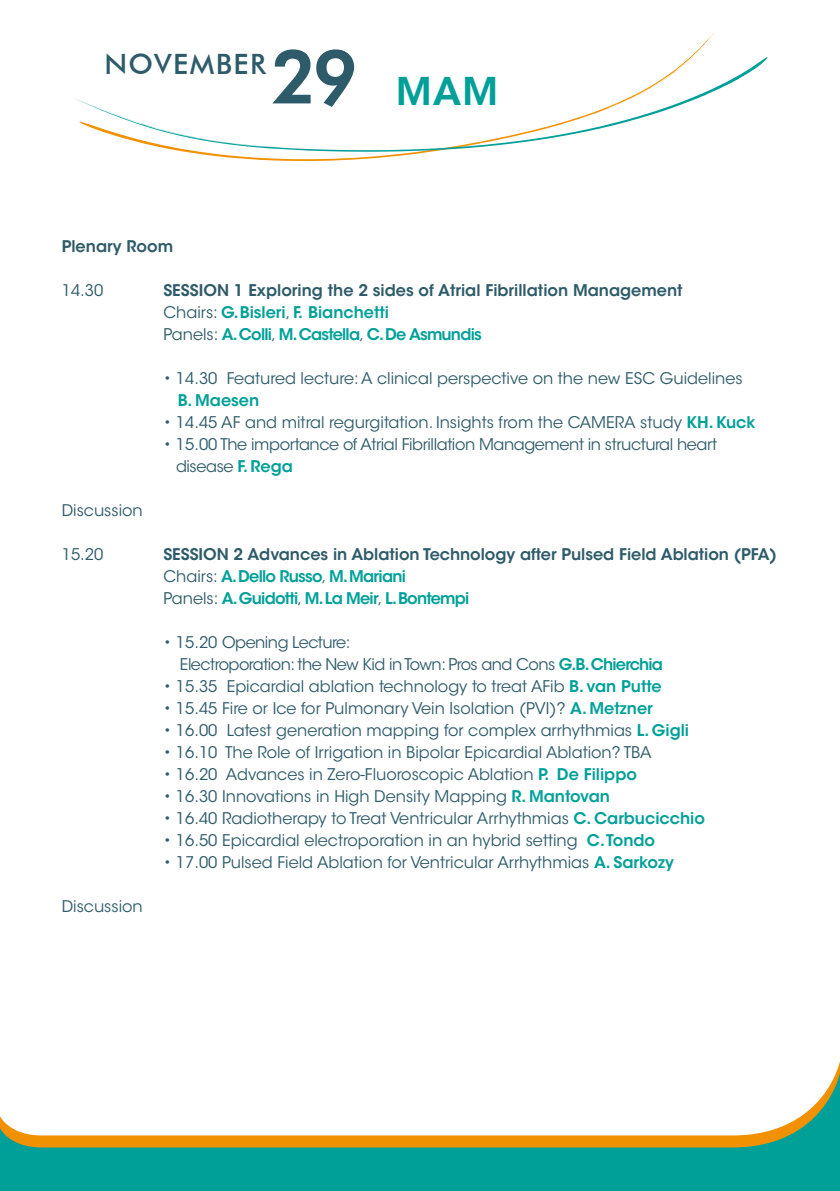
<style>
.page{position:relative;width:840px;height:1191px;background:#fff}
.page>*{position:absolute;margin:0;border:0;box-sizing:border-box;transform-origin:0 0}
.t1{font:600 38px "ITC Avant Garde Std";color:#00a099}
.t2{font:500 28px "Futura BT";letter-spacing:.05em;color:#2e5b69}
.t3{font:16px "ITC Avant Garde Std";color:#2e5b69}
.t4{font:600 16px/22px "ITC Avant Garde Std";color:#2e5b69}
.t5{font:16px/22px "ITC Avant Garde Std";letter-spacing:-.025em;color:#2e5b69}
.t6{font:16px/22px "ITC Avant Garde Std";letter-spacing:-.03em;color:#2e5b69}
.t7{font:600 16px "ITC Avant Garde Std";color:#00a099}
.s1{font-family:"Futura BT";font-weight:500;font-size:72px;color:#2e5b69}
.s2{font-weight:400}
.s3{color:#00a099}
.s4{font-weight:600;color:#00a099}
</style>
<div class="page">
<svg style="left:187px;top:32px;width:528px;height:129px"></svg>
<svg style="left:74px;top:57px;width:693px;height:95px"></svg>
<svg style="left:0;top:1073px;width:839px;height:118px"></svg>
<svg style="left:270px;top:48px;width:85px;height:60px"></svg>
<h2 class="t2" style="left:104px;top:47px;width:163px">NOVEMBER</h2>
<h1 class="t1" style="left:273px;top:67px;width:226px"><span class="s1">29</span> MAM</h1>
<p class="t4" style="left:62px;top:235px;width:113px">Plenary Room</p>
<p class="t3" style="left:62px;top:280px;width:43px">14.30</p>
<p class="t4" style="left:163px;top:279px;width:520px">SESSION 1 Exploring the 2 sides of Atrial Fibrillation Management<br><span class="s2">Chairs:</span> <span class="s3">G. Bisleri</span><span class="s2">,</span> <span class="s3">F. Bianchetti<br></span><span class="s2">Panels:</span> <span class="s3">A. Colli</span><span class="s2">,</span> <span class="s3">M. Castella</span><span class="s2">,</span> <span class="s3">C. De Asmundis</span></p>
<p class="t3" style="left:163px;top:368px;width:580px">• 14.30 Featured lecture: A clinical perspective on the new ESC Guidelines</p>
<p class="t7" style="left:178px;top:390px;width:83px">B. Maesen</p>
<p class="t3" style="left:163px;top:412px;width:593px">• 14.45 AF and mitral regurgitation. Insights from the CAMERA study <span class="s4">KH. Kuck</span></p>
<p class="t5" style="left:176px;top:433px;width:542px;text-indent:-13px">• 15.00 The importance of Atrial Fibrillation Management in structural heart disease <span class="s4">F. Rega</span></p>
<p class="t3" style="left:62px;top:500px;width:82px">Discussion</p>
<p class="t3" style="left:62px;top:544px;width:43px">15.20</p>
<p class="t4" style="left:163px;top:543px;width:614px">SESSION 2 Advances in Ablation Technology after Pulsed Field Ablation (PFA)<br><span class="s2">Chairs:</span> <span class="s3">A. Dello Russo</span><span class="s2">,</span> <span class="s3">M. Mariani<br></span><span class="s2">Panels:</span> <span class="s3">A. Guidotti</span><span class="s2">,</span> <span class="s3">M. La Meir</span><span class="s2">,</span> <span class="s3">L. Bontempi</span></p>
<p class="t6" style="left:180px;top:631px;width:484px;text-indent:-16px">• 15.20 Opening Lecture:<br>Electroporation: the New Kid in Town: Pros and Cons <span class="s4">G.B. Chierchia</span></p>
<p class="t3" style="left:163px;top:676px;width:499px">• 15.35 Epicardial ablation technology to treat AFib <span class="s4">B. van Putte</span></p>
<p class="t3" style="left:163px;top:698px;width:490px">• 15.45 Fire or Ice for Pulmonary Vein Isolation (PVI)? <span class="s4">A. Metzner</span></p>
<p class="t3" style="left:163px;top:720px;width:527px">• 16.00 Latest generation mapping for complex arrhythmias <span class="s4">L. Gigli</span></p>
<p class="t3" style="left:163px;top:742px;width:489px">• 16.10 The Role of Irrigation in Bipolar Epicardial Ablation? TBA</p>
<p class="t3" style="left:163px;top:764px;width:475px">• 16.20 Advances in Zero-Fluoroscopic Ablation <span class="s4">P. De Filippo</span></p>
<p class="t3" style="left:163px;top:786px;width:448px">• 16.30 Innovations in High Density Mapping <span class="s4">R. Mantovan</span></p>
<p class="t3" style="left:163px;top:808px;width:542px">• 16.40 Radiotherapy to Treat Ventricular Arrhythmias <span class="s4">C. Carbucicchio</span></p>
<p class="t3" style="left:163px;top:830px;width:493px">• 16.50 Epicardial electroporation in an hybrid setting <span class="s4">C. Tondo</span></p>
<p class="t3" style="left:163px;top:852px;width:511px">• 17.00 Pulsed Field Ablation for Ventricular Arrhythmias <span class="s4">A. Sarkozy</span></p>
<p class="t3" style="left:62px;top:896px;width:82px">Discussion</p>
</div>
